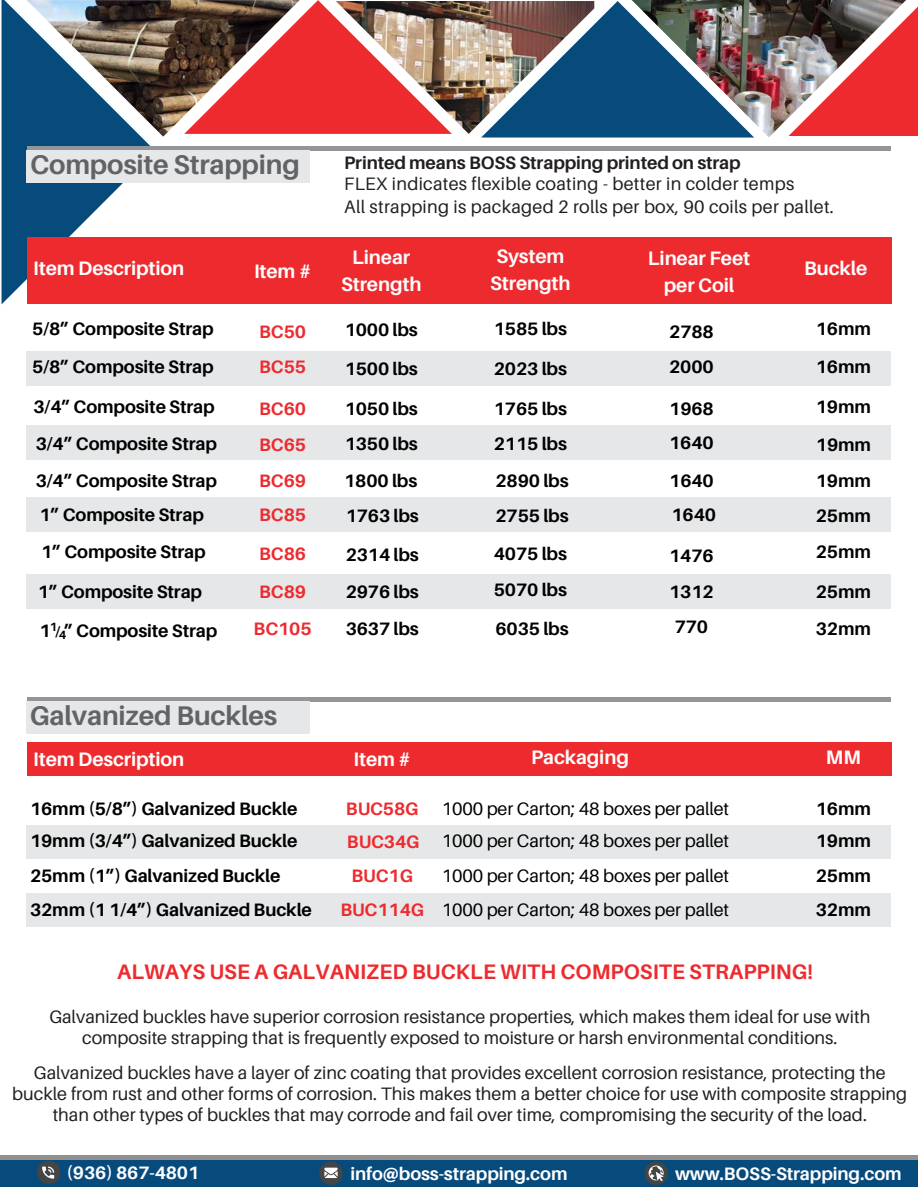
<style>
.page{position:relative;width:918px;height:1188px;background:#fff}
.page>*{position:absolute;margin:0;border:0;box-sizing:border-box;transform-origin:0 0}
.t1{font:700 27px "Aileron";letter-spacing:-.005em;color:#626366}
.t2{font:700 21px "Aileron";letter-spacing:.005em;color:#ed2b2f}
.t3{font:700 19.5px/27px "Aileron";letter-spacing:-.005em;color:#fdfdfd;text-align:center}
.t4{font:700 19.5px "Aileron";letter-spacing:-.005em;color:#fff}
.t5{font:18px/21px "Aileron";color:#231f20;text-align:center}
.t6{font:700 18px "Aileron";letter-spacing:-.005em;color:#000}
.t7{font:18px "Aileron";letter-spacing:-.005em;color:#000}
.t8{font:700 18px "Aileron";letter-spacing:-.005em;color:#ed2b2f}
.t9{font:700 18px "Aileron";letter-spacing:-.005em;color:#fff}
.t10{font:700 18px "Aileron";letter-spacing:-.005em;color:#231f20}
.t11{font:700 15px "Aileron";color:#000}
.t12{font:700 12px "Aileron";color:#000}
</style>
<div class="page">
<svg style="left:2px;top:0;width:153px;height:304px;fill:#074a7c"></svg>
<hr style="left:27px;top:147px;width:864px;height:4px;background:#939598">
<div style="left:0;top:1160px;width:918px;height:27px;background:#074a7c"></div>
<div style="left:27px;top:151px;width:283px;height:32px;background:#e6e7e8"></div>
<svg style="left:481px;top:1px;width:273px;height:137px;background:#306891"></svg>
<img style="left:452px;top:1px;width:142px;height:133px">
<svg style="left:300px;top:0;width:152px;height:134px;background:#d25f5b"></svg>
<img style="left:27px;top:0;width:273px;height:137px">
<img style="left:603px;top:0;width:303px;height:137px">
<svg style="left:788px;top:2px;width:130px;height:134px;background:#bd5f60"></svg>
<div style="left:28px;top:237px;width:864px;height:66px;background:#ed2b2f"></div>
<div style="left:27px;top:352px;width:864px;height:34px;background:#e6e7e8"></div>
<div style="left:27px;top:498px;width:864px;height:34px;background:#e6e7e8"></div>
<div style="left:27px;top:574px;width:864px;height:34px;background:#e6e7e8"></div>
<div style="left:27px;top:426px;width:864px;height:34px;background:#e6e7e8"></div>
<div style="left:27px;top:697px;width:864px;height:5px;background:#939598"></div>
<div style="left:27px;top:701px;width:283px;height:32px;background:#e6e7e8"></div>
<div style="left:28px;top:742px;width:864px;height:34px;background:#ed2b2f"></div>
<div style="left:27px;top:825px;width:864px;height:33px;background:#e6e7e8"></div>
<div style="left:27px;top:893px;width:864px;height:33px;background:#e6e7e8"></div>
<div style="left:37px;top:1161px;width:23px;height:23px;background:#444545;border-radius:50%"></div>
<svg style="left:42px;top:1167px;width:12px;height:12px"></svg>
<div style="left:644px;top:1162px;width:24px;height:23px;background:#444545;border-radius:50%"></div>
<svg style="left:649px;top:1165px;width:15px;height:16px"></svg>
<div style="left:319px;top:1162px;width:24px;height:23px;background:#444545;border-radius:50%"></div>
<svg style="left:324px;top:1168px;width:14px;height:10px"></svg>
<p class="t1" style="left:30px;top:148px;width:271px">Composite Strapping</p>
<p class="t10" style="left:344px;top:152px;width:398px">Printed means BOSS Strapping printed on strap</p>
<p class="t5" style="left:344px;top:173px;width:452px">FLEX indicates flexible coating - better in colder temps</p>
<p class="t5" style="left:344px;top:196px;width:491px">All strapping is packaged 2 rolls per box, 90 coils per pallet.</p>
<p class="t4" style="left:33px;top:256px;width:153px">Item Description</p>
<p class="t3" style="left:254px;top:258px;width:59px">Item #</p>
<p class="t3" style="left:341px;top:244px;width:82px">Linear<br>Strength</p>
<p class="t3" style="left:490px;top:243px;width:82px">System<br>Strength</p>
<p class="t3" style="left:648px;top:244px;width:104px">Linear Feet per Coil</p>
<p class="t3" style="left:804px;top:254px;width:65px">Buckle</p>
<p class="t6" style="left:32px;top:318px;width:183px">5/8” Composite Strap</p>
<p class="t8" style="left:259px;top:320px;width:48px">BC50</p>
<p class="t6" style="left:345px;top:319px;width:75px">1000 lbs</p>
<p class="t6" style="left:494px;top:318px;width:75px">1585 lbs</p>
<p class="t6" style="left:669px;top:320px;width:46px">2788</p>
<p class="t6" style="left:816px;top:318px;width:57px">16mm</p>
<p class="t6" style="left:32px;top:356px;width:183px">5/8” Composite Strap</p>
<p class="t8" style="left:259px;top:356px;width:48px">BC55</p>
<p class="t6" style="left:345px;top:358px;width:75px">1500 lbs</p>
<p class="t6" style="left:494px;top:358px;width:75px">2023 lbs</p>
<p class="t6" style="left:669px;top:356px;width:46px">2000</p>
<p class="t6" style="left:816px;top:356px;width:57px">16mm</p>
<p class="t6" style="left:33px;top:396px;width:183px">3/4” Composite Strap</p>
<p class="t8" style="left:259px;top:398px;width:48px">BC60</p>
<p class="t6" style="left:345px;top:398px;width:75px">1050 lbs</p>
<p class="t6" style="left:494px;top:398px;width:75px">1765 lbs</p>
<p class="t6" style="left:816px;top:396px;width:57px">19mm</p>
<p class="t6" style="left:669px;top:398px;width:46px">1968</p>
<p class="t6" style="left:36px;top:432px;width:183px">3/4” Composite Strap</p>
<p class="t8" style="left:259px;top:434px;width:48px">BC65</p>
<p class="t6" style="left:345px;top:432px;width:75px">1350 lbs</p>
<p class="t6" style="left:494px;top:432px;width:75px">2115 lbs</p>
<p class="t6" style="left:669px;top:432px;width:46px">1640</p>
<p class="t6" style="left:816px;top:434px;width:57px">19mm</p>
<p class="t6" style="left:36px;top:470px;width:183px">3/4” Composite Strap</p>
<p class="t6" style="left:39px;top:504px;width:166px">1” Composite Strap</p>
<p class="t6" style="left:41px;top:540px;width:166px">1” Composite Strap</p>
<p class="t6" style="left:38px;top:580px;width:166px">1” Composite Strap</p>
<p class="t8" style="left:259px;top:470px;width:48px">BC69</p>
<p class="t8" style="left:259px;top:504px;width:48px">BC85</p>
<p class="t8" style="left:259px;top:543px;width:48px">BC86</p>
<p class="t8" style="left:259px;top:581px;width:48px">BC89</p>
<p class="t6" style="left:344px;top:470px;width:75px">1800 lbs</p>
<p class="t6" style="left:496px;top:470px;width:75px">2890 lbs</p>
<p class="t6" style="left:669px;top:470px;width:46px">1640</p>
<p class="t6" style="left:346px;top:504px;width:75px">1763 lbs</p>
<p class="t6" style="left:346px;top:544px;width:75px">2314 lbs</p>
<p class="t6" style="left:346px;top:581px;width:75px">2976 lbs</p>
<p class="t6" style="left:496px;top:504px;width:75px">2755 lbs</p>
<p class="t6" style="left:494px;top:543px;width:75px">4075 lbs</p>
<p class="t6" style="left:494px;top:579px;width:75px">5070 lbs</p>
<p class="t6" style="left:672px;top:504px;width:46px">1640</p>
<p class="t6" style="left:669px;top:545px;width:46px">1476</p>
<p class="t6" style="left:669px;top:580px;width:46px">1312</p>
<p class="t6" style="left:816px;top:470px;width:57px">19mm</p>
<p class="t6" style="left:816px;top:504px;width:57px">25mm</p>
<p class="t6" style="left:816px;top:540px;width:57px">25mm</p>
<p class="t6" style="left:816px;top:580px;width:57px">25mm</p>
<p class="t12" style="left:50px;top:619px;width:9px">1</p>
<p class="t11" style="left:56px;top:622px;width:6px">/</p>
<p class="t12" style="left:59px;top:628px;width:9px">4</p>
<p class="t6" style="left:39px;top:620px;width:179px">1 ” Composite Strap</p>
<p class="t8" style="left:254px;top:617px;width:59px">BC105</p>
<p class="t6" style="left:346px;top:617px;width:75px">3637 lbs</p>
<p class="t6" style="left:496px;top:617px;width:75px">6035 lbs</p>
<p class="t6" style="left:675px;top:616px;width:35px">770</p>
<p class="t6" style="left:816px;top:617px;width:57px">32mm</p>
<p class="t1" style="left:30px;top:699px;width:249px">Galvanized Buckles</p>
<p class="t4" style="left:33px;top:747px;width:153px">Item Description</p>
<p class="t3" style="left:354px;top:745px;width:59px">Item #</p>
<p class="t3" style="left:531px;top:744px;width:99px">Packaging</p>
<p class="t3" style="left:826px;top:744px;width:36px">MM</p>
<p class="t6" style="left:30px;top:797px;width:269px">16mm (5/8”) Galvanized Buckle</p>
<p class="t8" style="left:346px;top:797px;width:74px">BUC58G</p>
<p class="t7" style="left:442px;top:797px;width:289px">1000 per Carton; 48 boxes per pallet</p>
<p class="t6" style="left:816px;top:797px;width:57px">16mm</p>
<p class="t6" style="left:30px;top:830px;width:269px">19mm (3/4”) Galvanized Buckle</p>
<p class="t8" style="left:347px;top:831px;width:74px">BUC34G</p>
<p class="t6" style="left:816px;top:830px;width:57px">19mm</p>
<p class="t6" style="left:30px;top:865px;width:252px">25mm (1”) Galvanized Buckle</p>
<p class="t8" style="left:352px;top:865px;width:63px">BUC1G</p>
<p class="t6" style="left:816px;top:865px;width:57px">25mm</p>
<p class="t7" style="left:442px;top:830px;width:289px">1000 per Carton; 48 boxes per pallet</p>
<p class="t7" style="left:442px;top:865px;width:289px">1000 per Carton; 48 boxes per pallet</p>
<p class="t6" style="left:30px;top:899px;width:283px">32mm (1 1/4”) Galvanized Buckle</p>
<p class="t8" style="left:340px;top:899px;width:85px">BUC114G</p>
<p class="t7" style="left:442px;top:899px;width:289px">1000 per Carton; 48 boxes per pallet</p>
<p class="t6" style="left:816px;top:899px;width:57px">32mm</p>
<p class="t2" style="left:117px;top:959px;width:697px">ALWAYS USE A GALVANIZED BUCKLE WITH COMPOSITE STRAPPING!</p>
<p class="t5" style="left:49px;top:1006px;width:823px">Galvanized buckles have superior corrosion resistance properties, which makes them ideal for use with composite strapping that is frequently exposed to moisture or harsh environmental conditions.</p>
<p class="t5" style="left:12px;top:1062px;width:897px">Galvanized buckles have a layer of zinc coating that provides excellent corrosion resistance, protecting the buckle from rust and other forms of corrosion. This makes them a better choice for use with composite strapping than other types of buckles that may corrode and fail over time, compromising the security of the load.</p>
<p class="t9" style="left:67px;top:1162px;width:134px">(936) 867-4801</p>
<p class="t9" style="left:350px;top:1162px;width:219px">info@boss-strapping.com</p>
<p class="t9" style="left:675px;top:1162px;width:228px">www.BOSS-Strapping.com</p>
</div>
